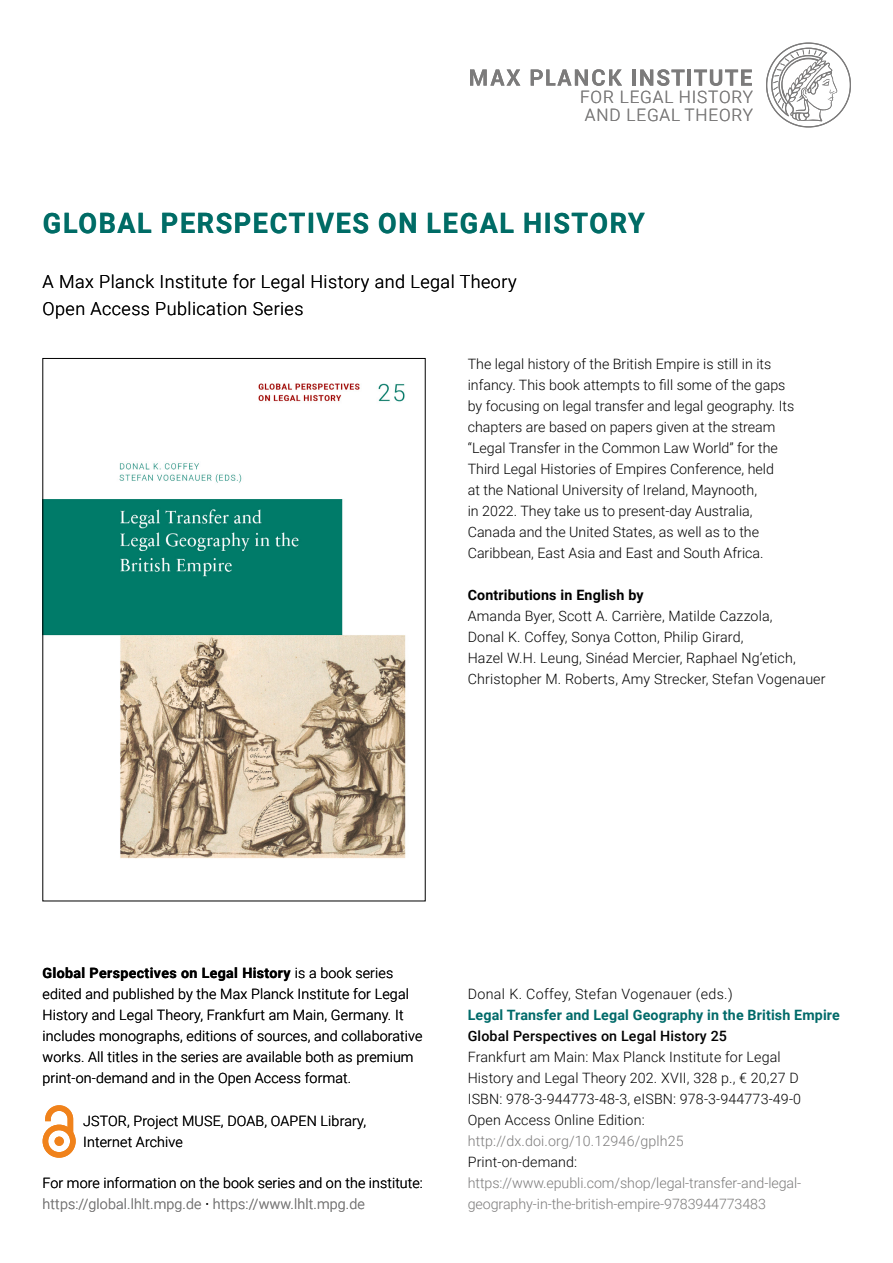
<style>
.page{position:relative;width:893px;height:1263px;background:#fff}
.page>*{position:absolute;margin:0;border:0;box-sizing:border-box;transform-origin:0 0}
.t1{font:700 28.05px "Roboto";letter-spacing:.06em;color:#006c66;scale:.96 1}
.t2{font:300 18px/27px "Roboto";letter-spacing:.025em;color:#000}
.t3{font:300 17.1px/17.5px "Roboto";letter-spacing:.05em;color:#7c7b7b}
.t4{font:300 14.25px/21px "Roboto";letter-spacing:.01em;color:#000}
.t5{font:300 14.25px/21px "Roboto";letter-spacing:-.005em;color:#7c7b7b}
.t6{font:700 14.25px "Roboto";letter-spacing:.01em;color:#006a69}
.t7{font:500 14.25px "Roboto";letter-spacing:.01em;color:#000}
.t8{font:700 14.25px "Roboto";letter-spacing:.01em;color:#000}
.s1{font-weight:700}
.s2{color:#7c7b7b}
.s3{font-weight:400}
</style>
<div class="page">
<img style="left:43px;top:383px;width:382px;height:519px">
<svg style="left:766px;top:43px;width:85px;height:84px"></svg>
<svg style="left:470px;top:70px;width:50px;height:16px"></svg>
<svg style="left:531px;top:69px;width:91px;height:17px"></svg>
<hr style="left:632px;top:70px;width:3px;height:16px;background:#7c7b7b">
<svg style="left:640px;top:69px;width:45px;height:17px"></svg>
<hr style="left:688px;top:70px;width:3px;height:16px;background:#7c7b7b">
<svg style="left:694px;top:70px;width:58px;height:16px"></svg>
<svg style="left:43px;top:1105px;width:33px;height:53px"></svg>
<div style="left:55px;top:1136px;width:9px;height:10px;background:#f0821b;border-radius:50%"></div>
<p class="t3" style="left:580px;top:88px;width:175px">FOR LEGAL HISTORY<br>AND LEGAL THEORY</p>
<h1 class="t1" style="left:43px;top:204px;width:628px">GLOBAL PERSPECTIVES ON LEGAL HISTORY</h1>
<p class="t2" style="left:43px;top:267px;width:476px">A Max Planck Institute for Legal History and Legal Theory<br>Open Access Publication Series</p>
<p class="t4" style="left:468px;top:353px;width:328px">The legal history of the British Empire is still in its infancy. This book attempts to fill some of the gaps by focusing on legal transfer and legal geography. Its chapters are based on papers given at the stream “Legal Transfer in the Common Law World” for the Third Legal Histories of Empires Conference, held<br>at the National University of Ireland, Maynooth,<br>in 2022. They take us to present-day Australia, Canada and the United States, as well as to the Caribbean, East Asia and East and South Africa.</p>
<p class="t8" style="left:468px;top:585px;width:177px">Contributions in English by</p>
<p class="t4" style="left:468px;top:605px;width:359px">Amanda Byer, Scott A. Carrière, Matilde Cazzola,<br>Donal K. Coffey, Sonya Cotton, Philip Girard,<br>Hazel W.H. Leung, Sinéad Mercier, Raphael Ng’etich, Christopher M. Roberts, Amy Strecker, Stefan Vogenauer</p>
<p class="t4" style="left:43px;top:962px;width:381px"><span class="s1">Global Perspectives on Legal History</span> is a book series edited and published by the Max Planck Institute for Legal History and Legal Theory, Frankfurt am Main, Germany. It includes monographs, editions of sources, and collaborative works. All titles in the series are available both as premium print-on-demand and in the Open Access format.</p>
<p class="t4" style="left:83px;top:1110px;width:284px">JSTOR, Project MUSE, DOAB, OAPEN Library,<br>Internet Archive</p>
<p class="t4" style="left:43px;top:1172px;width:382px">For more information on the book series and on the institute: <span class="s2">https://global.lhlt.mpg.de</span> <span class="s3">·</span> <span class="s2">https://www.lhlt.mpg.de</span></p>
<p class="t4" style="left:468px;top:983px;width:266px">Donal K. Coffey, Stefan Vogenauer (eds.)</p>
<p class="t6" style="left:468px;top:1005px;width:374px">Legal Transfer and Legal Geography in the British Empire</p>
<p class="t7" style="left:468px;top:1026px;width:261px">Global Perspectives on Legal History 25</p>
<p class="t4" style="left:468px;top:1046px;width:335px">Frankfurt am Main: Max Planck Institute for Legal History and Legal Theory 202. XVII, 328 p., € 20,27 D ISBN: 978-3-944773-48-3, eISBN: 978-3-944773-49-0<br>Open Access Online Edition:</p>
<p class="t5" style="left:468px;top:1130px;width:218px">http://dx.doi.org/10.12946/gplh25</p>
<p class="t4" style="left:468px;top:1151px;width:111px">Print-on-demand:</p>
<p class="t5" style="left:468px;top:1172px;width:335px">https://www.epubli.com/shop/legal-transfer-and-legal&shy;geography-in-the-british-empire-9783944773483</p>
</div>
